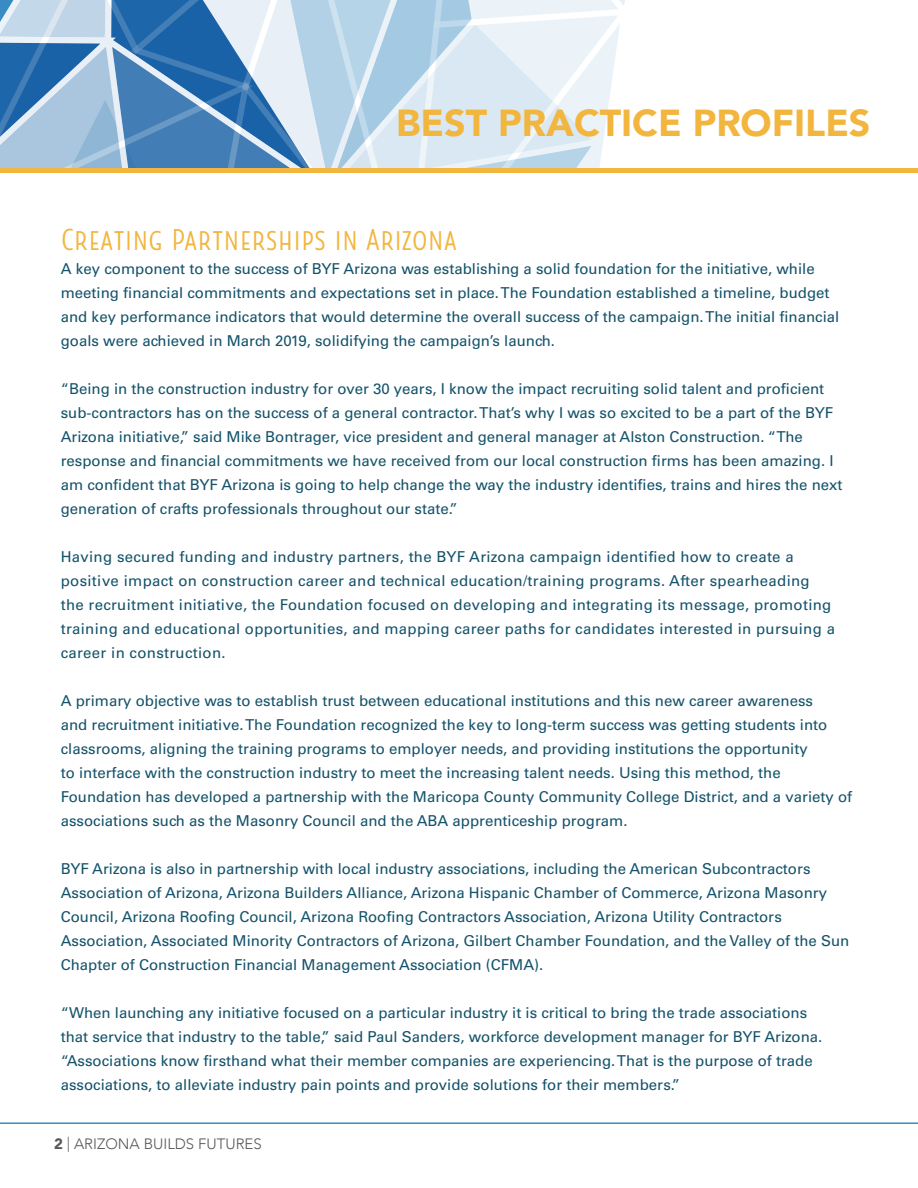
<style>
.page{position:relative;width:918px;height:1188px;background:#fff}
.page>*{position:absolute;margin:0;border:0;box-sizing:border-box;transform-origin:0 0}
.t1{font:900 37.5px "Avenir";color:#f2b53e}
.Section_Header{font:300 30px "Look Sans";letter-spacing:-.02em;color:#f2b53e}
.t2{font:15px/24px "Univers LT Std";color:#14526a}
.t3{font:15px/24px "Univers LT Std";letter-spacing:.02em;color:#14526a}
.t4{font:300 15px "Avenir";color:#57585a}
.s1{font-weight:900}
</style>
<div class="page">
<hr style="left:0;top:1122px;width:918px;height:2px;background:#388cc3">
<svg style="left:0;top:0;width:625px;height:168px;background:#a6c4de"></svg>
<hr style="left:0;top:168px;width:918px;height:4px;background:#f2b53e">
<p class="t1" style="left:396px;top:91px;width:476px">BEST PRACTICE PROFILES</p>
<p class="Section_Header" style="left:61px;top:222px;width:398px">Creating Partnerships in Arizona</p>
<p class="t2" style="left:61px;top:256px;width:780px">A key component to the success of BYF Arizona was establishing a solid foundation for the initiative, while meeting financial commitments and expectations set in place. The Foundation established a timeline, budget and key performance indicators that would determine the overall success of the campaign. The initial financial goals were achieved in March 2019, solidifying the campaign’s launch.</p>
<p class="t2" style="left:61px;top:376px;width:783px">“Being in the construction industry for over 30 years, I know the impact recruiting solid talent and proficient sub-contractors has on the success of a general contractor. That’s why I was so excited to be a part of the BYF Arizona initiative,” said Mike Bontrager, vice president and general manager at Alston Construction. “The response and financial commitments we have received from our local construction firms has been amazing. I am confident that BYF Arizona is going to help change the way the industry identifies, trains and hires the next generation of crafts professionals throughout our state.”</p>
<p class="t3" style="left:61px;top:544px;width:776px">Having secured funding and industry partners, the BYF Arizona campaign identified how to create a positive impact on construction career and technical education/training programs. After spearheading the recruitment initiative, the Foundation focused on developing and integrating its message, promoting training and educational opportunities, and mapping career paths for candidates interested in pursuing a career in construction.</p>
<p class="t2" style="left:61px;top:688px;width:793px">A primary objective was to establish trust between educational institutions and this new career awareness<br>and recruitment initiative. The Foundation recognized the key to long-term success was getting students into classrooms, aligning the training programs to employer needs, and providing institutions the opportunity<br>to interface with the construction industry to meet the increasing talent needs. Using this method, the Foundation has developed a partnership with the Maricopa County Community College District, and a variety of associations such as the Masonry Council and the ABA apprenticeship program.</p>
<p class="t2" style="left:61px;top:856px;width:790px">BYF Arizona is also in partnership with local industry associations, including the American Subcontractors Association of Arizona, Arizona Builders Alliance, Arizona Hispanic Chamber of Commerce, Arizona Masonry Council, Arizona Roofing Council, Arizona Roofing Contractors Association, Arizona Utility Contractors Association, Associated Minority Contractors of Arizona, Gilbert Chamber Foundation, and the Valley of the Sun Chapter of Construction Financial Management Association (CFMA).</p>
<p class="t2" style="left:61px;top:1000px;width:763px">“When launching any initiative focused on a particular industry it is critical to bring the trade associations that service that industry to the table,” said Paul Sanders, workforce development manager for BYF Arizona. “Associations know firsthand what their member companies are experiencing. That is the purpose of trade associations, to alleviate industry pain points and provide solutions for their members.”</p>
<p class="t4" style="left:54px;top:1135px;width:209px"><span class="s1">2</span> | ARIZONA BUILDS FUTURES</p>
</div>
